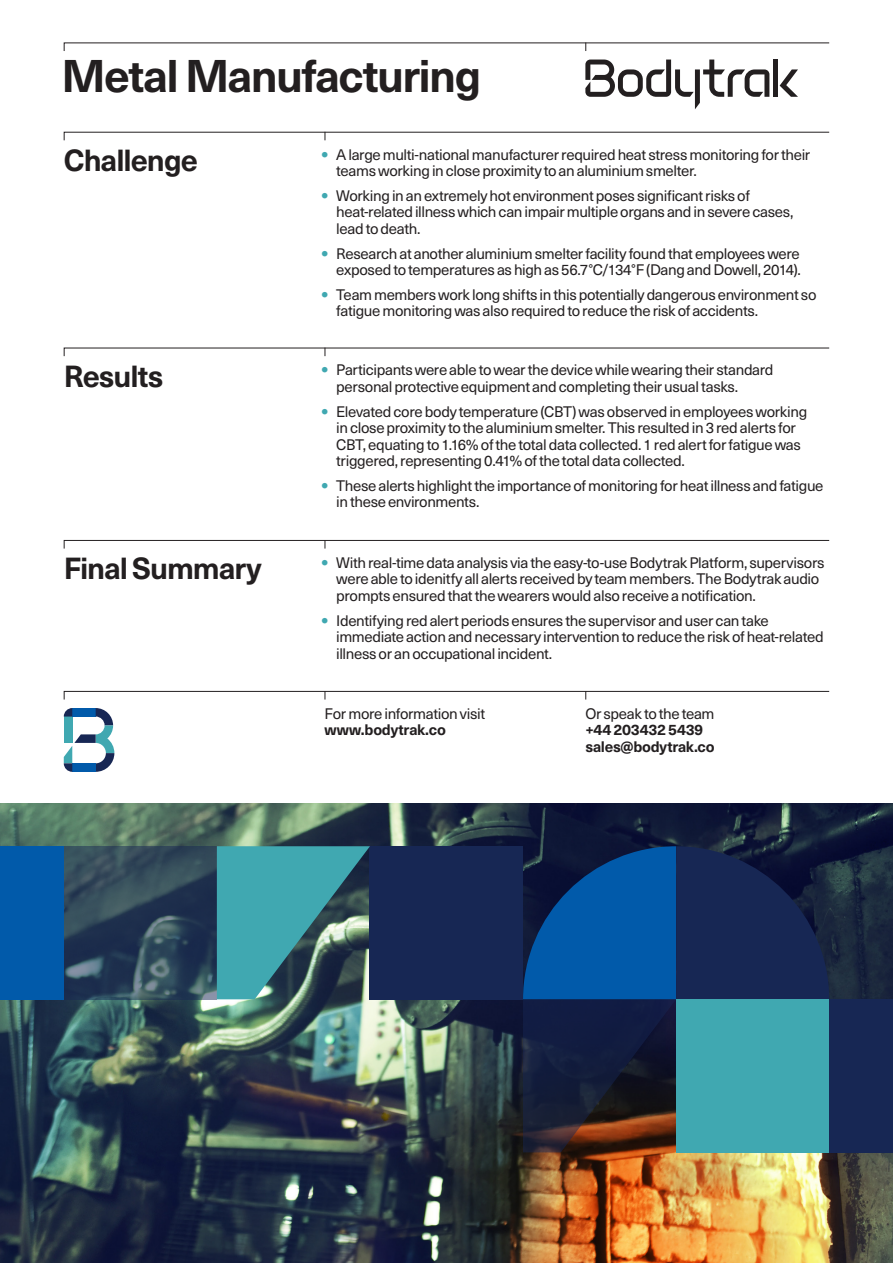
<style>
.page{position:relative;width:893px;height:1263px;background:#fff}
.page>*{position:absolute;margin:0;border:0;box-sizing:border-box;transform-origin:0 0}
.Bodytrak_Body{font:700 45px "Neue Haas Unica W1 G";letter-spacing:-.035em;color:#231f20}
.Bodytrak_Body-2{font:700 30px "Neue Haas Unica W1 G";letter-spacing:-.035em;color:#231f20}
.Bodytrak_Body-3{font:15px/16.5px "Neue Haas Unica W1 G";letter-spacing:-.025em;color:#231f20}
.Bodytrak_Body-4{font:700 15px "Neue Haas Unica W1 G";letter-spacing:-.015em;color:#231f20}
.s1{font-family:"Neue Haas Unica W1 G X Black";color:#40a8b1}
</style>
<div class="page">
<img style="left:0;top:804px;width:893px;height:459px">
<div style="left:773px;top:60px;width:5px;height:37px;background:#231f20"></div>
<svg style="left:780px;top:69px;width:18px;height:28px"></svg>
<svg style="left:585px;top:60px;width:184px;height:49px"></svg>
<svg style="left:63px;top:131px;width:767px;height:10px"></svg>
<svg style="left:63px;top:42px;width:767px;height:9px"></svg>
<svg style="left:63px;top:347px;width:767px;height:10px"></svg>
<svg style="left:63px;top:540px;width:767px;height:9px"></svg>
<svg style="left:64px;top:846px;width:153px;height:153px;background:#2f4559"></svg>
<div style="left:370px;top:846px;width:153px;height:153px;background:#172754"></div>
<div style="left:0;top:846px;width:64px;height:153px;background:#015aaa"></div>
<svg style="left:523px;top:846px;width:306px;height:306px;background:#132e58"></svg>
<div style="left:676px;top:999px;width:153px;height:153px;background:#40a8b1"></div>
<div style="left:829px;top:999px;width:64px;height:153px;background:#172754"></div>
<svg style="left:217px;top:846px;width:153px;height:153px;background:#418990"></svg>
<svg style="left:64px;top:708px;width:50px;height:64px"></svg>
<svg style="left:63px;top:691px;width:767px;height:9px"></svg>
<p class="Bodytrak_Body" style="left:61px;top:42px;width:421px">Metal Manufacturing</p>
<p class="Bodytrak_Body-2" style="left:64px;top:138px;width:136px">Challenge</p>
<p class="Bodytrak_Body-3" style="left:336px;top:145px;width:476px;text-indent:-15px"><span class="s1">•</span> A large multi-national manufacturer required heat stress monitoring for their teams working in close proximity to an aluminium smelter.</p>
<p class="Bodytrak_Body-3" style="left:321px;top:186px;width:430px"><span class="s1">•</span> Working in an extremely hot environment poses significant risks of</p>
<p class="Bodytrak_Body-3" style="left:336px;top:203px;width:459px">heat-related illness which can impair multiple organs and in severe cases,</p>
<p class="Bodytrak_Body-3" style="left:336px;top:219px;width:86px">lead to death.</p>
<p class="Bodytrak_Body-3" style="left:321px;top:244px;width:481px;text-align:right"><span class="s1">•</span> Research at another aluminium smelter facility found that employees were exposed to temperatures as high as 56.7°C/134°F (Dang and Dowell, 2014).</p>
<p class="Bodytrak_Body-3" style="left:336px;top:285px;width:482px;text-indent:-15px"><span class="s1">•</span> Team members work long shifts in this potentially dangerous environment so fatigue monitoring was also required to reduce the risk of accidents.</p>
<p class="Bodytrak_Body-2" style="left:64px;top:353px;width:101px">Results</p>
<p class="Bodytrak_Body-3" style="left:336px;top:361px;width:439px;text-indent:-15px"><span class="s1">•</span> Participants were able to wear the device while wearing their standard personal protective equipment and completing their usual tasks.</p>
<p class="Bodytrak_Body-3" style="left:336px;top:402px;width:473px;text-indent:-15px"><span class="s1">•</span> Elevated core body temperature (CBT) was observed in employees working in close proximity to the aluminium smelter. This resulted in 3 red alerts for CBT, equating to 1.16% of the total data collected. 1 red alert for fatigue was triggered, representing 0.41% of the total data collected.</p>
<p class="Bodytrak_Body-3" style="left:336px;top:476px;width:489px;text-indent:-15px"><span class="s1">•</span> These alerts highlight the importance of monitoring for heat illness and fatigue in these environments.</p>
<p class="Bodytrak_Body-2" style="left:64px;top:546px;width:199px">Final Summary</p>
<p class="Bodytrak_Body-3" style="left:336px;top:553px;width:490px;text-indent:-15px"><span class="s1">•</span> With real-time data analysis via the easy-to-use Bodytrak Platform, supervisors were able to idenitfy all alerts received by team members. The Bodytrak audio prompts ensured that the wearers would also receive a notification.</p>
<p class="Bodytrak_Body-3" style="left:336px;top:611px;width:489px;text-indent:-15px"><span class="s1">•</span> Identifying red alert periods ensures the supervisor and user can take immediate action and necessary intervention to reduce the risk of heat-related illness or an occupational incident.</p>
<p class="Bodytrak_Body-3" style="left:325px;top:704px;width:162px">For more information visit</p>
<p class="Bodytrak_Body-4" style="left:325px;top:718px;width:123px">www.bodytrak.co</p>
<p class="Bodytrak_Body-3" style="left:585px;top:704px;width:131px">Or speak to the team</p>
<p class="Bodytrak_Body-4" style="left:585px;top:718px;width:120px">+44 203432 5439</p>
<p class="Bodytrak_Body-4" style="left:585px;top:735px;width:131px">sales@bodytrak.co</p>
</div>
